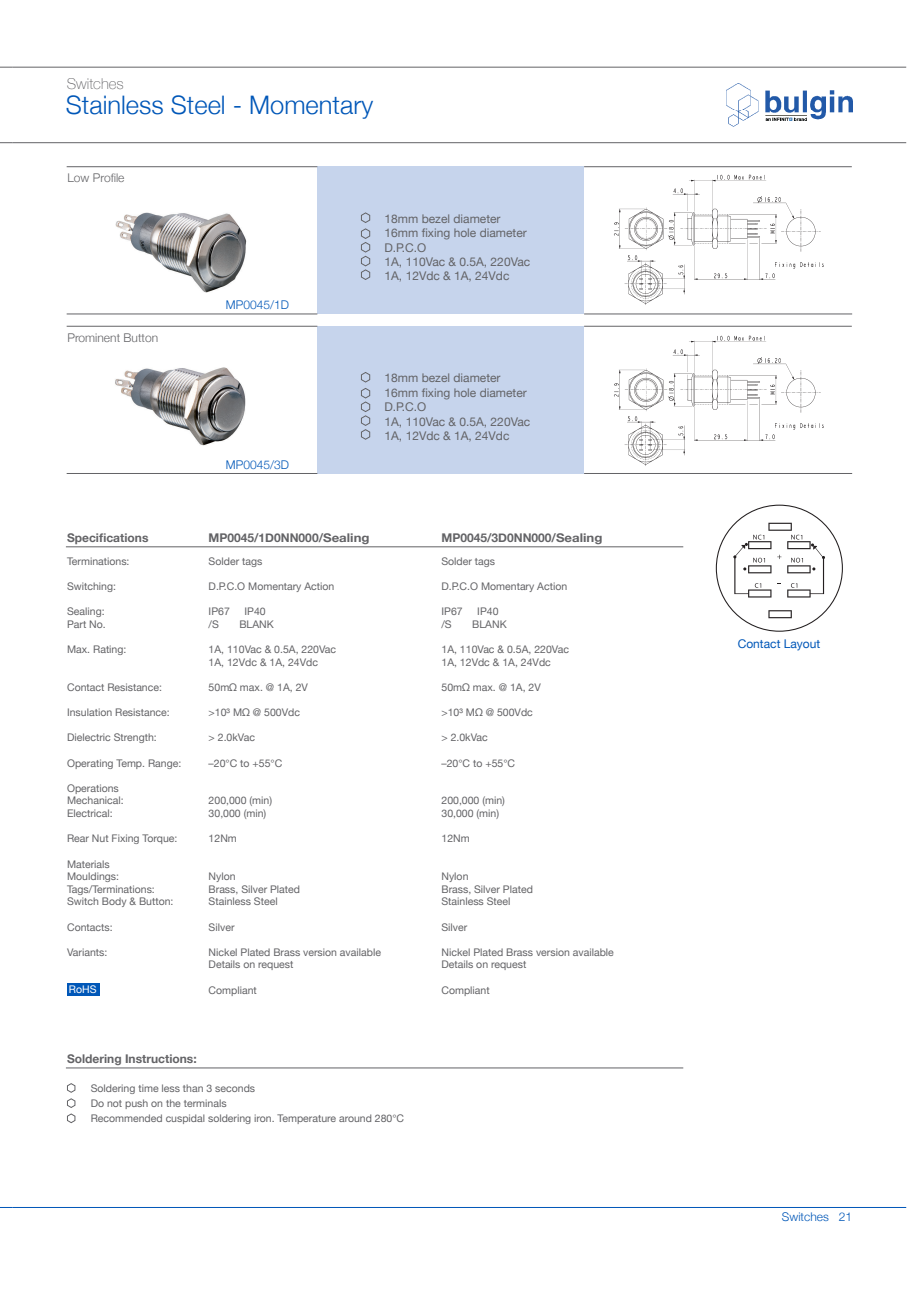
<style>
.page{position:relative;width:919px;height:1289px;background:#fff}
.page>*{position:absolute;margin:0;border:0;box-sizing:border-box;transform-origin:0 0}
.t1{font:300 25.5px "Helvetica Neue";color:#0057b8}
.t2{font:100 15px "Helvetica Neue";color:#636366}
.t3{font:12px "Helvetica Neue";color:#636366}
.t4{font:700 12px "Helvetica Neue";color:#636366}
.t5{font:300 12px "Helvetica Neue";color:#0057b8}
.t6{font:300 12px "Helvetica Neue";color:#636366}
.t7{font:12px "Helvetica Neue";color:#0057b8}
.t8{font:10.5px "Helvetica Neue";color:#636366}
.t9{font:10.5px "Helvetica Neue";color:#fff}
</style>
<div class="page">
<img style="left:726px;top:84px;width:126px;height:42px">
<svg style="left:0;top:67px;width:13px;height:1px"></svg>
<svg style="left:0;top:142px;width:13px;height:1px"></svg>
<hr style="left:13px;top:67px;width:893px;height:1px;background:#636366">
<hr style="left:13px;top:142px;width:893px;height:1px;background:#636366">
<svg style="left:0;top:1207px;width:13px;height:1px"></svg>
<hr style="left:13px;top:1207px;width:893px;height:1px;background:#0057b8">
<img style="left:89px;top:212px;width:186px;height:103px">
<img style="left:89px;top:325px;width:187px;height:121px">
<div style="left:317px;top:326px;width:267px;height:148px;background:#c6d4ec"></div>
<div style="left:317px;top:166px;width:267px;height:148px;background:#c6d4ec"></div>
<hr style="left:584px;top:326px;width:267px;height:1px;background:#636366">
<hr style="left:584px;top:166px;width:267px;height:1px;background:#636366">
<hr style="left:67px;top:473px;width:250px;height:1px;background:#636366">
<hr style="left:67px;top:313px;width:250px;height:1px;background:#636366">
<hr style="left:584px;top:473px;width:268px;height:1px;background:#636366">
<hr style="left:584px;top:313px;width:268px;height:1px;background:#636366">
<hr style="left:67px;top:326px;width:250px;height:1px;background:#636366">
<hr style="left:67px;top:166px;width:250px;height:1px;background:#636366">
<div style="left:67px;top:983px;width:32px;height:13px;background:#0057b8"></div>
<hr style="left:66px;top:546px;width:617px;height:1px;background:#636366">
<img style="left:614px;top:335px;width:210px;height:131px">
<img style="left:614px;top:174px;width:210px;height:131px">
<svg style="left:715px;top:504px;width:127px;height:127px"></svg>
<svg style="left:361px;top:212px;width:10px;height:68px"></svg>
<svg style="left:361px;top:372px;width:10px;height:68px"></svg>
<hr style="left:66px;top:1067px;width:617px;height:1px;background:#636366">
<svg style="left:67px;top:1083px;width:9px;height:40px"></svg>
<p class="t2" style="left:67px;top:73px;width:58px">Switches</p>
<p class="t1" style="left:66px;top:84px;width:309px">Stainless Steel - Momentary</p>
<p class="t6" style="left:67px;top:168px;width:58px">Low Profile</p>
<p class="t6" style="left:67px;top:328px;width:92px">Prominent Button</p>
<p class="t4" style="left:67px;top:528px;width:83px">Specifications</p>
<p class="t8" style="left:67px;top:553px;width:64px">Terminations:</p>
<p class="t8" style="left:67px;top:579px;width:50px">Switching:</p>
<p class="t8" style="left:67px;top:604px;width:39px">Sealing:</p>
<p class="t8" style="left:67px;top:616px;width:40px">Part No.</p>
<p class="t8" style="left:67px;top:642px;width:61px">Max. Rating:</p>
<p class="t8" style="left:67px;top:679px;width:96px">Contact Resistance:</p>
<p class="t8" style="left:67px;top:705px;width:104px">Insulation Resistance:</p>
<p class="t8" style="left:67px;top:730px;width:91px">Dielectric Strength:</p>
<p class="t8" style="left:67px;top:755px;width:116px">Operating Temp. Range:</p>
<p class="t8" style="left:67px;top:780px;width:53px">Operations</p>
<p class="t8" style="left:67px;top:793px;width:58px">Mechanical:</p>
<p class="t8" style="left:67px;top:805px;width:47px">Electrical:</p>
<p class="t8" style="left:67px;top:831px;width:112px">Rear Nut Fixing Torque:</p>
<p class="t8" style="left:67px;top:856px;width:44px">Materials</p>
<p class="t8" style="left:67px;top:868px;width:53px">Mouldings:</p>
<p class="t8" style="left:67px;top:881px;width:89px">Tags/Terminations:</p>
<p class="t8" style="left:67px;top:894px;width:108px">Switch Body &amp; Button:</p>
<p class="t8" style="left:67px;top:919px;width:47px">Contacts:</p>
<p class="t8" style="left:67px;top:944px;width:42px">Variants:</p>
<p class="t9" style="left:69px;top:982px;width:29px">RoHS</p>
<p class="t5" style="left:226px;top:295px;width:64px">MP0045/1D</p>
<p class="t5" style="left:226px;top:455px;width:64px">MP0045/3D</p>
<p class="t3" style="left:384px;top:210px;width:118px">18mm bezel diameter</p>
<p class="t3" style="left:384px;top:224px;width:144px">16mm fixing hole diameter</p>
<p class="t3" style="left:384px;top:239px;width:43px">D.P.C.O</p>
<p class="t3" style="left:384px;top:253px;width:147px">1A, 110Vac &amp; 0.5A, 220Vac</p>
<p class="t3" style="left:384px;top:267px;width:126px">1A, 12Vdc &amp; 1A, 24Vdc</p>
<p class="t3" style="left:384px;top:369px;width:118px">18mm bezel diameter</p>
<p class="t3" style="left:384px;top:384px;width:144px">16mm fixing hole diameter</p>
<p class="t3" style="left:384px;top:398px;width:43px">D.P.C.O</p>
<p class="t3" style="left:384px;top:412px;width:147px">1A, 110Vac &amp; 0.5A, 220Vac</p>
<p class="t3" style="left:384px;top:427px;width:126px">1A, 12Vdc &amp; 1A, 24Vdc</p>
<p class="t4" style="left:208px;top:528px;width:162px">MP0045/1D0NN000/Sealing</p>
<p class="t4" style="left:441px;top:528px;width:162px">MP0045/3D0NN000/Sealing</p>
<p class="t8" style="left:441px;top:553px;width:55px">Solder tags</p>
<p class="t8" style="left:441px;top:579px;width:127px">D.P.C.O Momentary Action</p>
<p class="t8" style="left:441px;top:604px;width:23px">IP67</p>
<p class="t8" style="left:477px;top:604px;width:23px">IP40</p>
<p class="t8" style="left:441px;top:616px;width:12px">/S</p>
<p class="t8" style="left:472px;top:616px;width:36px">BLANK</p>
<p class="t8" style="left:441px;top:642px;width:129px">1A, 110Vac &amp; 0.5A, 220Vac</p>
<p class="t8" style="left:441px;top:654px;width:111px">1A, 12Vdc &amp; 1A, 24Vdc</p>
<p class="t8" style="left:441px;top:679px;width:101px">50mΩ max. @ 1A, 2V</p>
<p class="t8" style="left:441px;top:705px;width:93px">&gt;10³ MΩ @ 500Vdc</p>
<p class="t8" style="left:441px;top:730px;width:48px">&gt; 2.0kVac</p>
<p class="t8" style="left:441px;top:755px;width:75px">–20°C to +55°C</p>
<p class="t8" style="left:441px;top:793px;width:65px">200,000 (min)</p>
<p class="t8" style="left:441px;top:805px;width:59px">30,000 (min)</p>
<p class="t8" style="left:441px;top:831px;width:30px">12Nm</p>
<p class="t8" style="left:441px;top:868px;width:29px">Nylon</p>
<p class="t8" style="left:441px;top:881px;width:93px">Brass, Silver Plated</p>
<p class="t8" style="left:441px;top:894px;width:71px">Stainless Steel</p>
<p class="t8" style="left:441px;top:919px;width:27px">Silver</p>
<p class="t8" style="left:441px;top:944px;width:174px">Nickel Plated Brass version available</p>
<p class="t8" style="left:441px;top:957px;width:86px">Details on request</p>
<p class="t8" style="left:441px;top:982px;width:50px">Compliant</p>
<p class="t8" style="left:209px;top:553px;width:55px">Solder tags</p>
<p class="t8" style="left:209px;top:579px;width:127px">D.P.C.O Momentary Action</p>
<p class="t8" style="left:209px;top:604px;width:23px">IP67</p>
<p class="t8" style="left:244px;top:604px;width:23px">IP40</p>
<p class="t8" style="left:209px;top:616px;width:12px">/S</p>
<p class="t8" style="left:239px;top:616px;width:36px">BLANK</p>
<p class="t8" style="left:209px;top:642px;width:129px">1A, 110Vac &amp; 0.5A, 220Vac</p>
<p class="t8" style="left:209px;top:654px;width:111px">1A, 12Vdc &amp; 1A, 24Vdc</p>
<p class="t8" style="left:209px;top:679px;width:101px">50mΩ max. @ 1A, 2V</p>
<p class="t8" style="left:209px;top:705px;width:93px">&gt;10³ MΩ @ 500Vdc</p>
<p class="t8" style="left:209px;top:730px;width:48px">&gt; 2.0kVac</p>
<p class="t8" style="left:209px;top:755px;width:75px">–20°C to +55°C</p>
<p class="t8" style="left:209px;top:793px;width:65px">200,000 (min)</p>
<p class="t8" style="left:209px;top:805px;width:59px">30,000 (min)</p>
<p class="t8" style="left:209px;top:831px;width:30px">12Nm</p>
<p class="t8" style="left:209px;top:868px;width:29px">Nylon</p>
<p class="t8" style="left:209px;top:881px;width:93px">Brass, Silver Plated</p>
<p class="t8" style="left:209px;top:894px;width:71px">Stainless Steel</p>
<p class="t8" style="left:209px;top:919px;width:27px">Silver</p>
<p class="t8" style="left:209px;top:944px;width:174px">Nickel Plated Brass version available</p>
<p class="t8" style="left:209px;top:957px;width:86px">Details on request</p>
<p class="t8" style="left:209px;top:982px;width:50px">Compliant</p>
<p class="t4" style="left:67px;top:1049px;width:131px">Soldering Instructions:</p>
<p class="t8" style="left:91px;top:1080px;width:166px">Soldering time less than 3 seconds</p>
<p class="t8" style="left:91px;top:1095px;width:137px">Do not push on the terminals</p>
<p class="t8" style="left:91px;top:1110px;width:315px">Recommended cuspidal soldering iron. Temperature around 280°C</p>
<p class="t7" style="left:737px;top:635px;width:84px">Contact Layout</p>
<p class="t5" style="left:781px;top:1207px;width:72px">Switches 21</p>
</div>
